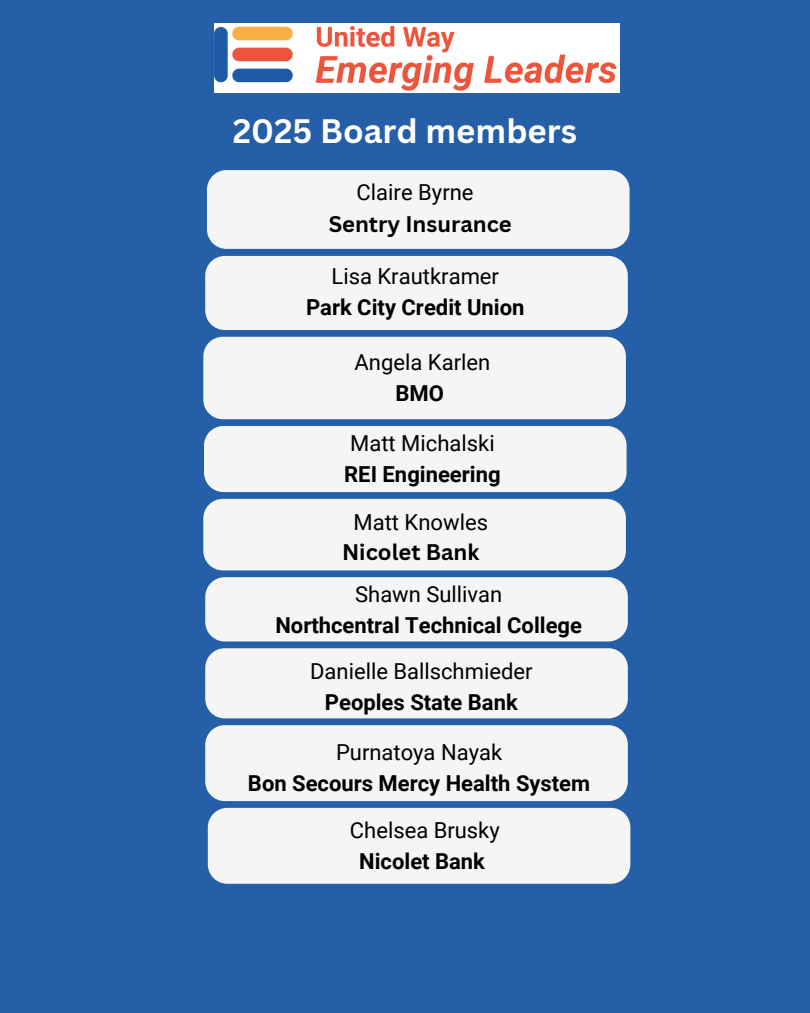
<style>
.page{position:relative;width:810px;height:1013px;background:#fff}
.page>*{position:absolute;margin:0;border:0;box-sizing:border-box;transform-origin:0 0}
.t1{font:700 33px "Canva Sans";color:#fff}
.t2{font:700 22px/30.8px "Roboto";color:#000;text-align:center}
.t3{font:22px/30.8px "Roboto";color:#000;text-align:center}
.t4{font:700 22px "Canva Sans";color:#000}
.t5{font:13.8px "Roboto";color:#000}
.s1{font-weight:400}
.s2{font-weight:700}
</style>
<div class="page">
<div style="left:0;top:0;width:810px;height:1012px;background:#255fa7"></div>
<div style="left:207px;top:170px;width:423px;height:79px;background:#f5f5f5;border-radius:20px"></div>
<div style="left:205px;top:256px;width:423px;height:74px;background:#f5f5f5;border-radius:20px"></div>
<div style="left:204px;top:426px;width:423px;height:66px;background:#f5f5f5;border-radius:20px"></div>
<div style="left:203px;top:499px;width:423px;height:71px;background:#f5f5f5;border-radius:20px"></div>
<div style="left:203px;top:337px;width:423px;height:82px;background:#f5f5f5;border-radius:20px"></div>
<div style="left:205px;top:648px;width:423px;height:70px;background:#f5f5f5;border-radius:20px"></div>
<div style="left:205px;top:577px;width:423px;height:64px;background:#f5f5f5;border-radius:20px"></div>
<div style="left:205px;top:725px;width:423px;height:76px;background:#f5f5f5;border-radius:20px"></div>
<div style="left:208px;top:808px;width:422px;height:76px;background:#f5f5f5;border-radius:20px"></div>
<img style="left:215px;top:23px;width:404px;height:69px">
<h3 class="t1" style="left:233px;top:108px;width:346px">2025 Board members</h3>
<p class="t3" style="left:357px;top:177px;width:119px">Claire Byrne</p>
<h2 class="t4" style="left:329px;top:209px;width:185px">Sentry Insurance</h2>
<h1 class="t2" style="left:306px;top:261px;width:220px"><span class="s1">Lisa Krautkramer<br></span>Park City Credit Union</h1>
<h3 class="t3" style="left:355px;top:347px;width:137px">Angela Karlen<br><span class="s2">BMO</span></h3>
<h2 class="t2" style="left:344px;top:428px;width:158px;text-align:left"><span class="s1">Matt Michalski<br></span>REI Engineering</h2>
<h3 class="t3" style="left:354px;top:507px;width:136px">Matt Knowles</h3>
<p class="t4" style="left:342px;top:536px;width:139px">Nicolet Bank</p>
<h3 class="t2" style="left:275px;top:579px;width:308px"><span class="s1">Shawn Sullivan<br></span>Northcentral Technical College</h3>
<h3 class="t5" style="left:306px;top:623px;width:253px">COMMUNITY IMPACT &amp; VOLUNTEERISM</h3>
<h3 class="t3" style="left:310px;top:656px;width:224px">Danielle Ballschmieder<br><span class="s2">Peoples State Bank</span></h3>
<h3 class="t2" style="left:248px;top:738px;width:344px"><span class="s1">Purnatoya Nayak<br></span>Bon Secours Mercy Health System</h3>
<h3 class="t3" style="left:350px;top:815px;width:151px">Chelsea Brusky<br><span class="s2">Nicolet Bank</span></h3>
</div>
